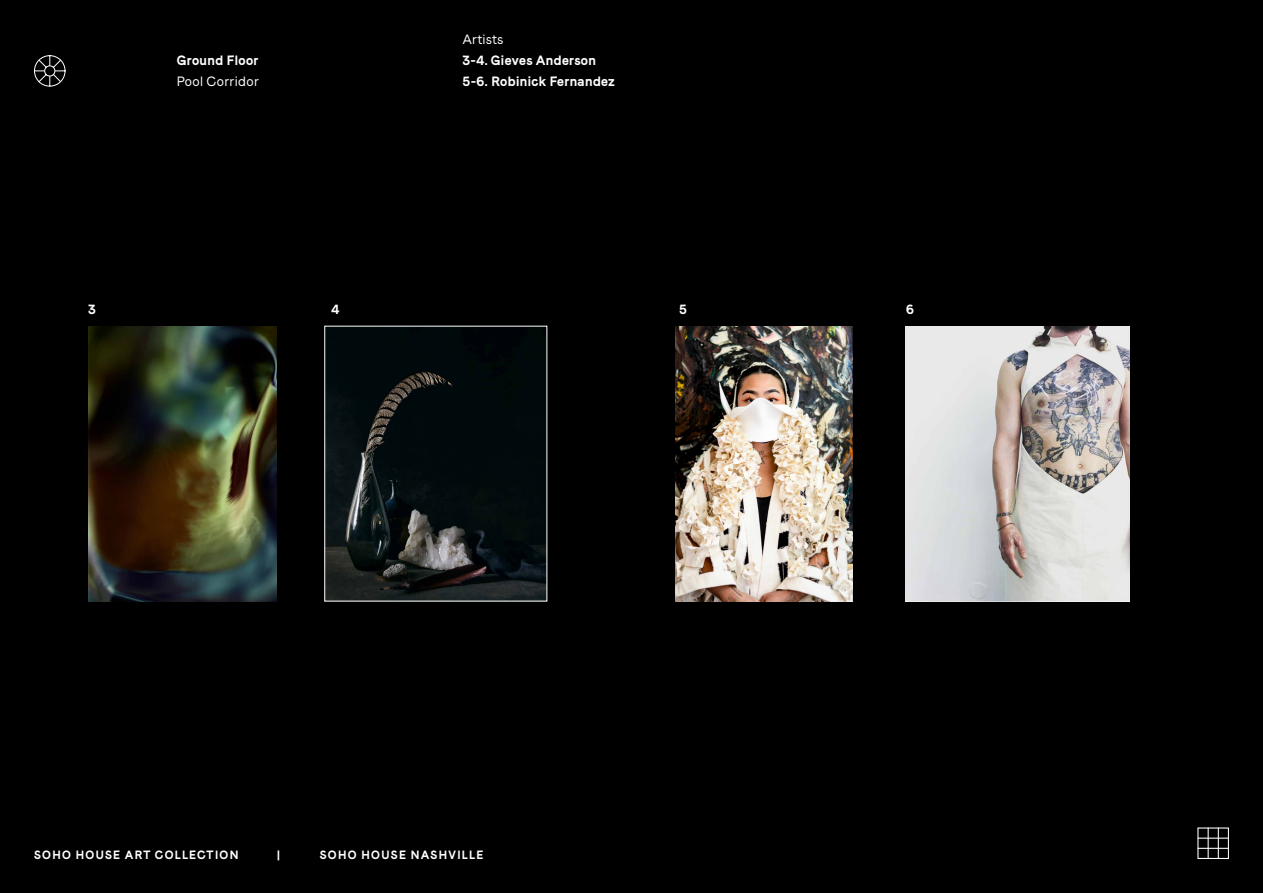
<style>
.page{position:relative;width:1263px;height:893px;background:#000}
.page>*{position:absolute;margin:0;border:0;box-sizing:border-box;transform-origin:0 0}
.t1{font:13.5px/21px "Faro Bold Lucky";letter-spacing:.03em;color:#fff}
.t2{font:13.5px "Faro Regular Lucky";letter-spacing:.03em;color:#fff}
.t3{font:13.5px "Faro Regular Lucky";letter-spacing:.01em;color:#fff}
.t4{font:12px "Faro Bold Lucky";letter-spacing:.11em;color:#fff}
</style>
<div class="page">
<div style="left:1197px;top:827px;width:32px;height:32px;border:1px solid #fff"></div>
<hr style="left:1207px;top:827px;width:2px;height:32px;background:#fff">
<hr style="left:1218px;top:827px;width:1px;height:32px;background:#fff">
<hr style="left:1197px;top:848px;width:32px;height:1px;background:#fff">
<hr style="left:1197px;top:838px;width:32px;height:1px;background:#fff">
<svg style="left:34px;top:55px;width:32px;height:32px"></svg>
<img style="left:89px;top:326px;width:188px;height:275px">
<img style="left:327px;top:328px;width:218px;height:271px">
<img style="left:675px;top:326px;width:177px;height:275px">
<img style="left:905px;top:326px;width:225px;height:276px">
<p class="t1" style="left:177px;top:50px;width:83px">Ground Floor</p>
<p class="t2" style="left:177px;top:72px;width:84px">Pool Corridor</p>
<p class="t3" style="left:462px;top:29px;width:42px">Artists</p>
<p class="t1" style="left:462px;top:50px;width:154px">3-4. Gieves Anderson<br>5-6. Robinick Fernandez</p>
<p class="t1" style="left:88px;top:298px;width:9px">3</p>
<p class="t1" style="left:331px;top:299px;width:10px">4</p>
<p class="t1" style="left:679px;top:298px;width:9px">5</p>
<p class="t1" style="left:906px;top:298px;width:9px">6</p>
<p class="t4" style="left:34px;top:846px;width:206px">SOHO HOUSE ART COLLECTION</p>
<p class="t4" style="left:277px;top:846px;width:5px">|</p>
<p class="t4" style="left:320px;top:846px;width:165px">SOHO HOUSE NASHVILLE</p>
</div>
